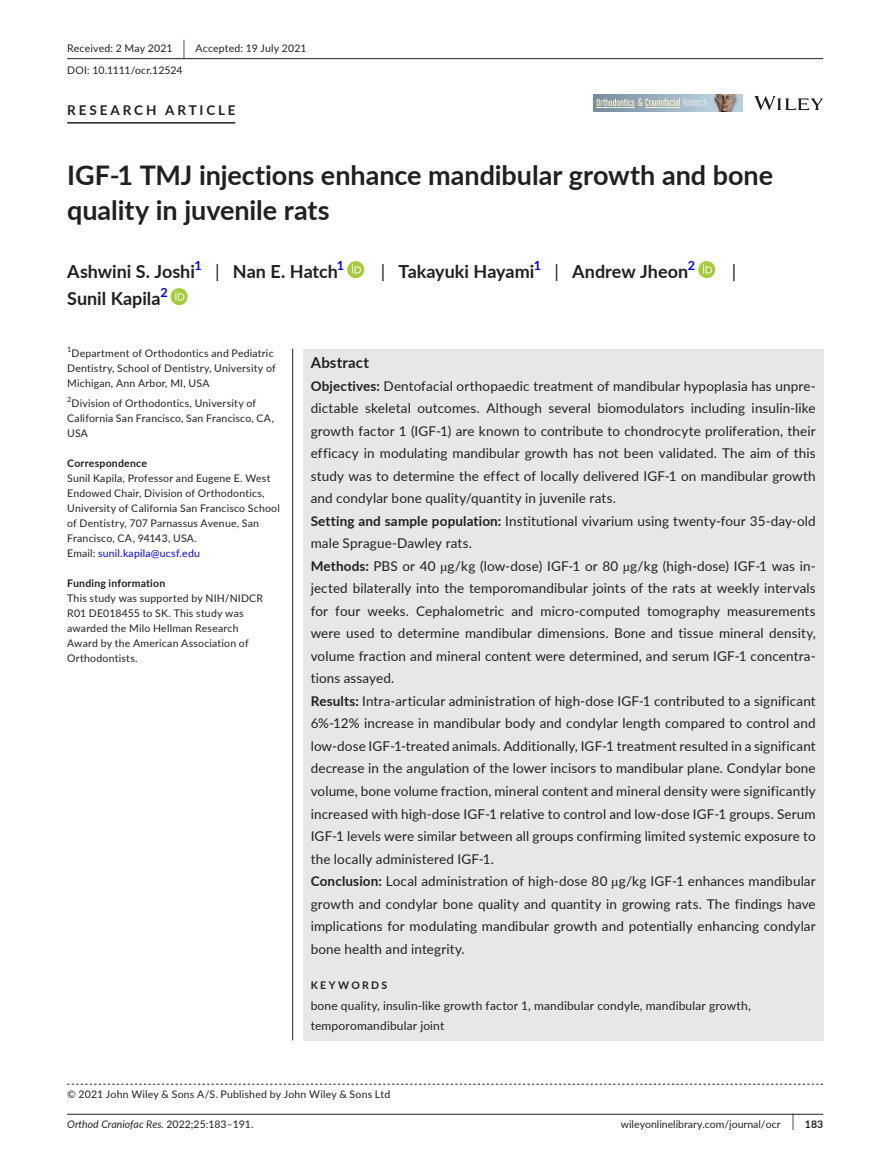
<style>
.page{position:relative;width:893px;height:1174px;background:#fff}
.page>*{position:absolute;margin:0;border:0;box-sizing:border-box;transform-origin:0 0}
.t1{font:700 27px/34.5px "Lato";color:#231f20}
.t2{font:700 18px "Lato";color:#231f20}
.t3{font:18px "Lato";color:#231f20}
.t4{font:700 15px "Lato";letter-spacing:.015em;color:#231f20}
.t5{font:13.5px/22.5px "Lato";letter-spacing:.01em;color:#231f20}
.t6{font:700 13.5px "Lato";letter-spacing:.21em;color:#231f20}
.t7{font:700 12.6px "Lato";color:#00f}
.t8{font:12px/19.5px "Lato";letter-spacing:.015em;color:#231f20}
.t9{font:10.5px/15px "Lato";letter-spacing:.02em;color:#231f20}
.t10{font:10.5px "Lato";color:#231f20}
.t11{font:italic 10.5px "Lato";color:#231f20}
.t12{font:700 10.5px "Lato";letter-spacing:.02em;color:#231f20}
.t13{font:700 10.5px "Lato";letter-spacing:.22em;color:#231f20}
.t14{font:7.35px "Lato";color:#231f20}
.s1{font-size:19.65px}
.s2{font-weight:400}
.s3{color:#00f}
.s4{font-weight:700}
.s5{font-family:"STIX"}
.s6{font-style:normal}
.s7{font-size:17.4px}
</style>
<div class="page">
<hr style="left:67px;top:1113px;width:756px;height:1px;background:#231f20">
<svg style="left:754px;top:96px;width:69px;height:14px"></svg>
<svg style="left:594px;top:94px;width:114px;height:18px"></svg>
<svg style="left:597px;top:98px;width:109px;height:8px"></svg>
<hr style="left:646px;top:108px;width:34px;height:1px;background:#fef2ca">
<hr style="left:597px;top:108px;width:38px;height:1px;background:#fef2ca">
<img style="left:708px;top:94px;width:34px;height:18px">
<hr style="left:67px;top:58px;width:756px;height:1px;background:#231f20">
<hr style="left:67px;top:122px;width:168px;height:2px;background:#231f20">
<div style="left:347px;top:261px;width:17px;height:17px;background:#a5cd39;border-radius:50%"></div>
<svg style="left:352px;top:264px;width:9px;height:9px"></svg>
<div style="left:698px;top:261px;width:17px;height:17px;background:#a5cd39;border-radius:50%"></div>
<svg style="left:703px;top:264px;width:9px;height:9px"></svg>
<svg style="left:171px;top:288px;width:17px;height:17px"></svg>
<svg style="left:175px;top:291px;width:9px;height:9px"></svg>
<svg style="left:67px;top:1083px;width:756px;height:1px"></svg>
<div style="left:303px;top:349px;width:520px;height:691px;background:#e6e7e9"></div>
<hr style="left:292px;top:349px;width:1px;height:691px;background:#231f20">
<p class="t9" style="left:67px;top:37px;width:241px;line-height:21.8px">Received: 2 May 2021 <span class="s1">|</span> Accepted: 19 July 2021<br>DOI: 10.1111/ocr.12524</p>
<p class="t6" style="left:67px;top:100px;width:170px">RESEARCH ARTICLE</p>
<h1 class="t1" style="left:67px;top:157px;width:707px">IGF-1 TMJ injections enhance mandibular growth and bone quality in juvenile rats</h1>
<h2 class="t2" style="left:67px;top:258px;width:129px">Ashwini S. Joshi</h2>
<p class="t7" style="left:194px;top:256px;width:9px">1</p>
<h2 class="t2" style="left:215px;top:258px;width:124px"><span class="s2">|</span> Nan E. Hatch</h2>
<p class="t7" style="left:337px;top:256px;width:9px">1</p>
<h2 class="t2" style="left:381px;top:258px;width:155px"><span class="s2">|</span> Takayuki Hayami</h2>
<p class="t7" style="left:534px;top:256px;width:9px">1</p>
<h2 class="t2" style="left:555px;top:258px;width:135px"><span class="s2">|</span> Andrew Jheon</h2>
<p class="t7" style="left:688px;top:256px;width:9px">2</p>
<h2 class="t3" style="left:732px;top:259px;width:6px">|</h2>
<h2 class="t2" style="left:67px;top:285px;width:95px">Sunil Kapila</h2>
<p class="t7" style="left:160px;top:283px;width:9px">2</p>
<p class="t14" style="left:67px;top:344px;width:6px">1</p>
<p class="t9" style="left:67px;top:345px;width:210px;text-indent:4px">Department of Orthodontics and Pediatric<br>Dentistry, School of Dentistry, University of<br>Michigan, Ann Arbor, MI, USA</p>
<p class="t14" style="left:67px;top:394px;width:6px">2</p>
<p class="t9" style="left:67px;top:395px;width:208px;text-indent:4px">Division of Orthodontics, University of<br>California San Francisco, San Francisco, CA,<br>USA</p>
<p class="t12" style="left:67px;top:455px;width:81px">Correspondence</p>
<p class="t9" style="left:67px;top:470px;width:214px">Sunil Kapila, Professor and Eugene E. West Endowed Chair, Division of Orthodontics, University of California San Francisco School of Dentistry, 707 Parnassus Avenue, San Francisco, CA, 94143, USA.<br>Email: <span class="s3">sunil.kapila@ucsf.edu</span></p>
<p class="t12" style="left:67px;top:575px;width:100px">Funding information</p>
<p class="t9" style="left:67px;top:590px;width:197px">This study was supported by NIH/NIDCR<br>R01 DE018455 to SK. This study was awarded the Milo Hellman Research<br>Award by the American Association of<br>Orthodontists.</p>
<p class="t4" style="left:311px;top:352px;width:60px">Abstract</p>
<p class="t5" style="left:311px;top:374px;width:507px"><span class="s4">Objectives:</span> Dentofacial orthopaedic treatment of mandibular hypoplasia has unpre&shy;dictable skeletal outcomes. Although several biomodulators including insulin-like growth factor 1 (IGF-1) are known to contribute to chondrocyte proliferation, their efficacy in modulating mandibular growth has not been validated. The aim of this study was to determine the effect of locally delivered IGF-1 on mandibular growth and condylar bone quality/quantity in juvenile rats.<br><span class="s4">Setting and sample population:</span> Institutional vivarium using twenty-four 35-day-old male Sprague-Dawley rats.<br><span class="s4">Methods:</span> PBS or 40 <span class="s5">µ</span>g/kg (low-dose) IGF-1 or 80 <span class="s5">µ</span>g/kg (high-dose) IGF-1 was in&shy;jected bilaterally into the temporomandibular joints of the rats at weekly intervals for four weeks. Cephalometric and micro-computed tomography measurements were used to determine mandibular dimensions. Bone and tissue mineral density, volume fraction and mineral content were determined, and serum IGF-1 concentra&shy;tions assayed.<br><span class="s4">Results:</span> Intra-articular administration of high-dose IGF-1 contributed to a significant 6%-12% increase in mandibular body and condylar length compared to control and low-dose IGF-1-treated animals. Additionally, IGF-1 treatment resulted in a significant decrease in the angulation of the lower incisors to mandibular plane. Condylar bone volume, bone volume fraction, mineral content and mineral density were significantly increased with high-dose IGF-1 relative to control and low-dose IGF-1 groups. Serum IGF-1 levels were similar between all groups confirming limited systemic exposure to the locally administered IGF-1.<br><span class="s4">Conclusion:</span> Local administration of high-dose 80 <span class="s5">µ</span>g/kg IGF-1 enhances mandibular growth and condylar bone quality and quantity in growing rats. The findings have implications for modulating mandibular growth and potentially enhancing condylar bone health and integrity.</p>
<p class="t13" style="left:311px;top:977px;width:78px">KEYWORDS</p>
<p class="t8" style="left:311px;top:995px;width:442px">bone quality, insulin-like growth factor 1, mandibular condyle, mandibular growth, temporomandibular joint</p>
<p class="t9" style="left:67px;top:1086px;width:325px">© 2021 John Wiley &amp; Sons A/S. Published by John Wiley &amp; Sons Ltd</p>
<p class="t11" style="left:67px;top:1116px;width:188px">Orthod Craniofac Res. <span class="s6">2022;25:183–191.</span></p>
<p class="t10" style="left:621px;top:1116px;width:204px">wileyonlinelibrary.com/journal/ocr <span class="s7">|</span> <span class="s4">183</span></p>
</div>
